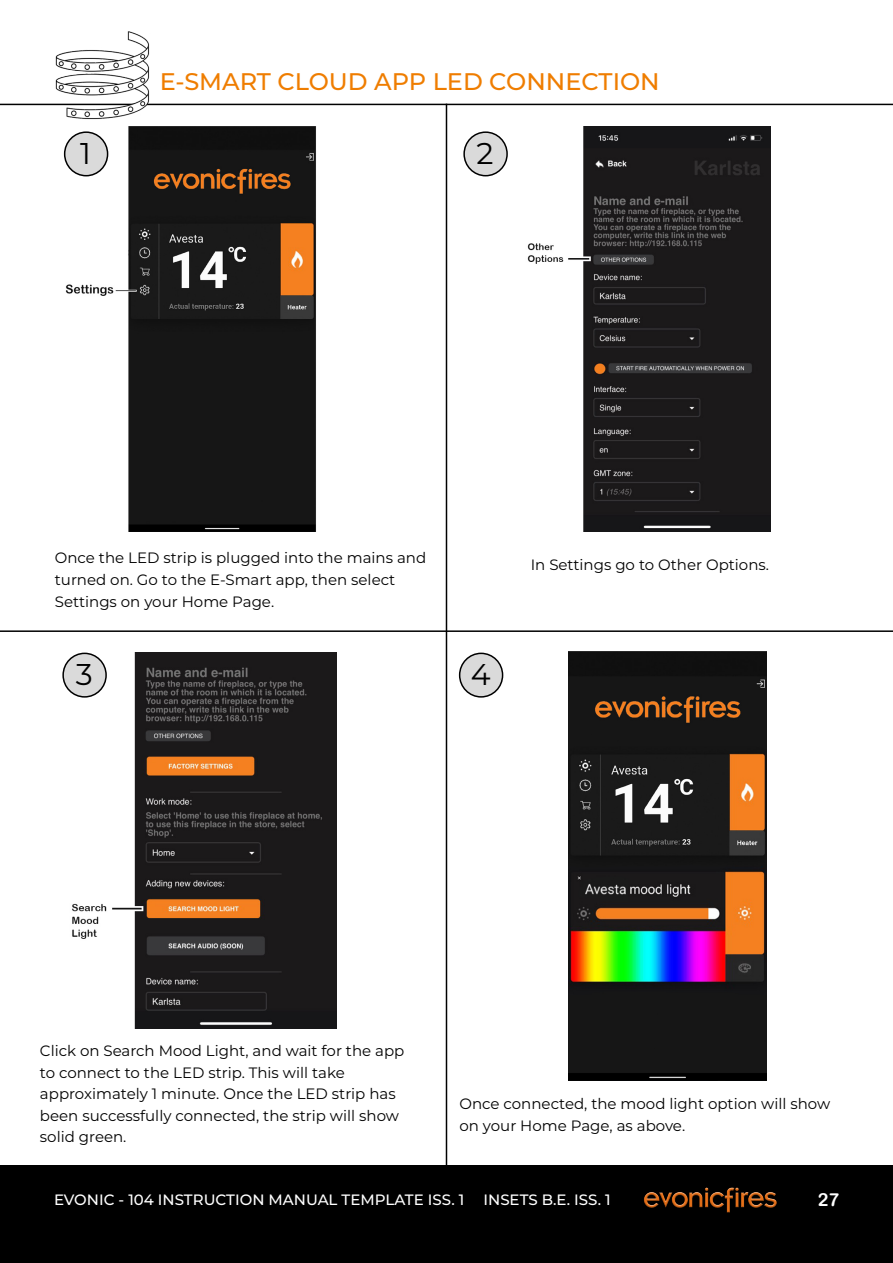
<style>
.page{position:relative;width:893px;height:1263px;background:#fff}
.page>*{position:absolute;margin:0;border:0;box-sizing:border-box;transform-origin:0 0}
.t1{font:30px "Montserrat";color:#000}
.t2{font:500 24px "Montserrat";color:#ef7d00}
.t3{font:18px "Arial Rounded MT Bold";color:#fff}
.t4{font:15px/21.6px "Montserrat";color:#000}
.t5{font:500 15px "Montserrat";color:#fff}
</style>
<div class="page">
<hr style="left:0;top:104px;width:893px;height:1px;background:#000">
<img style="left:63px;top:127px;width:253px;height:404px">
<img style="left:527px;top:127px;width:243px;height:404px">
<img style="left:64px;top:653px;width:272px;height:375px">
<img style="left:568px;top:651px;width:198px;height:430px">
<hr style="left:0;top:630px;width:893px;height:2px;background:#000">
<hr style="left:446px;top:104px;width:1px;height:1062px;background:#000">
<img style="left:53px;top:31px;width:99px;height:89px">
<div style="left:65px;top:132px;width:43px;height:44px;background:#dadada;border-radius:50%"></div>
<div style="left:64px;top:131px;width:44px;height:45px;border:2px solid #000;border-radius:50%"></div>
<div style="left:464px;top:132px;width:43px;height:44px;background:#dadada;border-radius:50%"></div>
<div style="left:463px;top:131px;width:45px;height:45px;border:2px solid #000;border-radius:50%"></div>
<div style="left:63px;top:653px;width:43px;height:44px;background:#dadada;border-radius:50%"></div>
<div style="left:62px;top:653px;width:45px;height:45px;border:2px solid #000;border-radius:50%"></div>
<div style="left:460px;top:653px;width:43px;height:44px;background:#dadada;border-radius:50%"></div>
<div style="left:459px;top:653px;width:44px;height:45px;border:2px solid #000;border-radius:50%"></div>
<div style="left:0;top:1166px;width:893px;height:97px;background:#000"></div>
<img style="left:644px;top:1187px;width:133px;height:26px">
<h2 class="t2" style="left:160px;top:65px;width:501px">E-SMART CLOUD APP LED CONNECTION</h2>
<h1 class="t1" style="left:80px;top:132px;width:12px">1</h1>
<h1 class="t1" style="left:477px;top:132px;width:19px">2</h1>
<p class="t4" style="left:55px;top:547px;width:373px">Once the LED strip is plugged into the mains and turned on. Go to the E-Smart app, then select<br>Settings on your Home Page.</p>
<p class="t4" style="left:531px;top:553px;width:240px">In Settings go to Other Options.</p>
<h1 class="t1" style="left:76px;top:654px;width:18px">3</h1>
<h1 class="t1" style="left:471px;top:654px;width:21px">4</h1>
<p class="t4" style="left:40px;top:1039px;width:366px">Click on Search Mood Light, and wait for the app to connect to the LED strip. This will take approximately 1 minute. Once the LED strip has been successfully connected, the strip will show solid green.</p>
<p class="t4" style="left:459px;top:1092px;width:372px">Once connected, the mood light option will show on your Home Page, as above.</p>
<p class="t5" style="left:54px;top:1189px;width:412px">EVONIC - 104 INSTRUCTION MANUAL TEMPLATE ISS. 1</p>
<p class="t5" style="left:483px;top:1189px;width:129px">INSETS B.E. ISS. 1</p>
<p class="t3" style="left:818px;top:1189px;width:23px">27</p>
</div>
